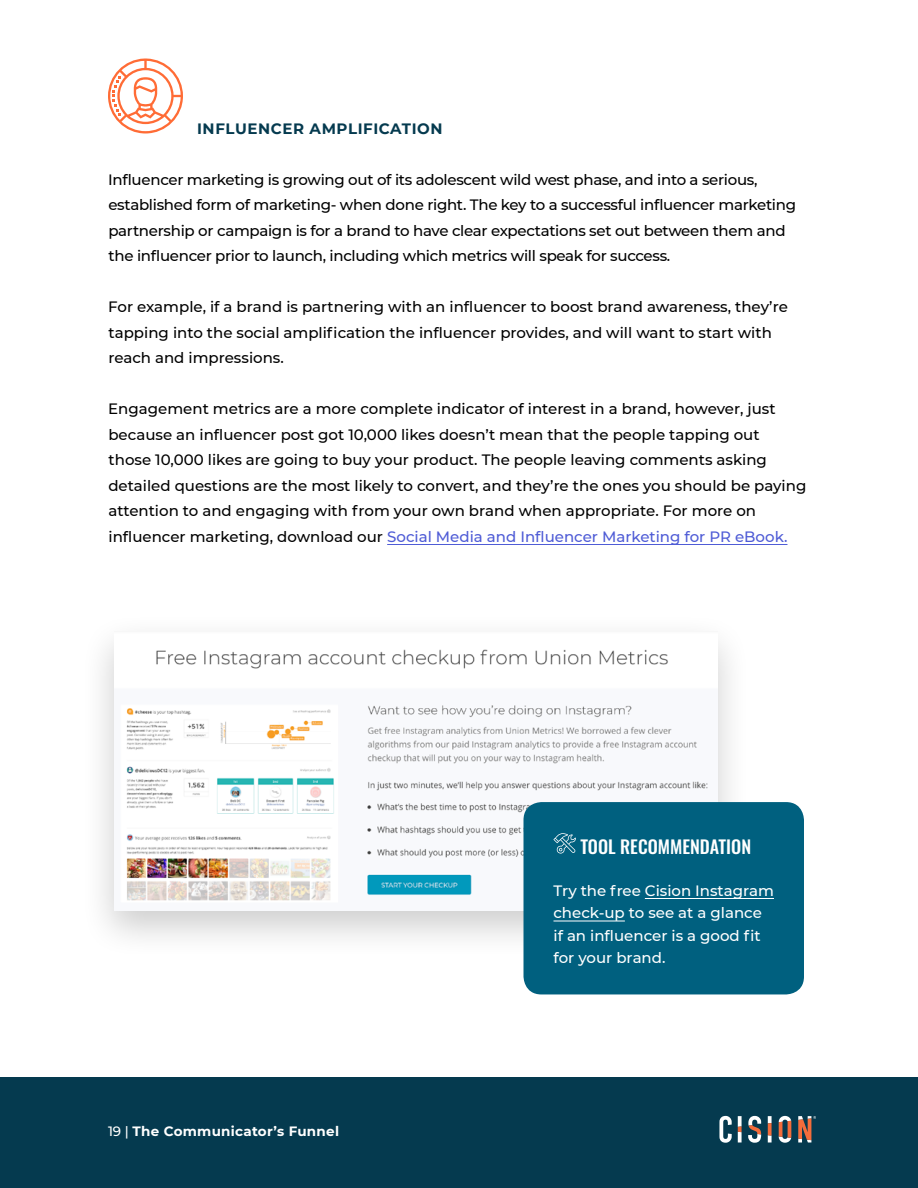
<style>
.page{position:relative;width:918px;height:1188px;background:#fff}
.page>*{position:absolute;margin:0;border:0;box-sizing:border-box;transform-origin:0 0}
.TOOL_REC{font:500 18px "Oswald";color:#fff}
.BODY_COPY{font:500 15px/25.5px "Montserrat";color:#000}
.BODY_COPY-2{font:500 15px/25.5px "Montserrat";letter-spacing:-.02em;color:#000}
.TOOL_REC_COPY{font:500 15px/22.5px "Montserrat";color:#fff}
.H3-DARK{font:700 15px "Montserrat";letter-spacing:.04em;color:#053a4f}
.t1{font:700 13.5px "Montserrat";letter-spacing:.02em;color:#fff}
.s1{color:#4f5cd6}
.s2{font-weight:500}
</style>
<div class="page">
<hr style="left:387px;top:544px;width:400px;height:1px;background:#4f5cd6">
<svg style="left:108px;top:58px;width:75px;height:75px"></svg>
<div style="left:80px;top:612px;width:671px;height:348px;background:#000;opacity:.2"></div>
<img style="left:114px;top:631px;width:603px;height:280px">
<div style="left:524px;top:802px;width:280px;height:192px;background:#00607f;border-radius:18px"></div>
<hr style="left:645px;top:898px;width:129px;height:1px;background:#fff">
<hr style="left:554px;top:921px;width:71px;height:1px;background:#fff">
<svg style="left:554px;top:833px;width:22px;height:21px"></svg>
<div style="left:0;top:1077px;width:918px;height:111px;background:#053a4f"></div>
<svg style="left:738px;top:1116px;width:4px;height:10px"></svg>
<svg style="left:738px;top:1132px;width:4px;height:10px"></svg>
<svg style="left:738px;top:1126px;width:4px;height:6px"></svg>
<svg style="left:748px;top:1116px;width:13px;height:27px"></svg>
<svg style="left:768px;top:1136px;width:4px;height:6px"></svg>
<svg style="left:768px;top:1116px;width:4px;height:7px"></svg>
<svg style="left:768px;top:1123px;width:4px;height:13px"></svg>
<svg style="left:779px;top:1116px;width:12px;height:27px"></svg>
<svg style="left:719px;top:1116px;width:13px;height:27px"></svg>
<svg style="left:798px;top:1116px;width:18px;height:26px"></svg>
<p class="H3-DARK" style="left:197px;top:117px;width:247px">INFLUENCER AMPLIFICATION</p>
<p class="BODY_COPY-2" style="left:108px;top:166px;width:689px">Influencer marketing is growing out of its adolescent wild west phase, and into a serious, established form of marketing- when done right. The key to a successful influencer marketing partnership or campaign is for a brand to have clear expectations set out between them and the influencer prior to launch, including which metrics will speak for success.</p>
<p class="BODY_COPY" style="left:108px;top:293px;width:681px">For example, if a brand is partnering with an influencer to boost brand awareness, they’re tapping into the social amplification the influencer provides, and will want to start with reach and impressions.</p>
<p class="BODY_COPY" style="left:108px;top:395px;width:700px">Engagement metrics are a more complete indicator of interest in a brand, however, just because an influencer post got 10,000 likes doesn’t mean that the people tapping out<br>those 10,000 likes are going to buy your product. The people leaving comments asking detailed questions are the most likely to convert, and they’re the ones you should be paying attention to and engaging with from your own brand when appropriate. For more on influencer marketing, download our <span class="s1">Social Media and Influencer Marketing for PR eBook.</span></p>
<p class="t1" style="left:108px;top:1121px;width:233px"><span class="s2">19 |</span> The Communicator’s Funnel</p>
<p class="TOOL_REC" style="left:580px;top:837px;width:172px">TOOL RECOMMENDATION</p>
<p class="TOOL_REC_COPY" style="left:554px;top:878px;width:222px">Try the free Cision Instagram check-up to see at a glance if an influencer is a good fit for your brand.</p>
</div>
